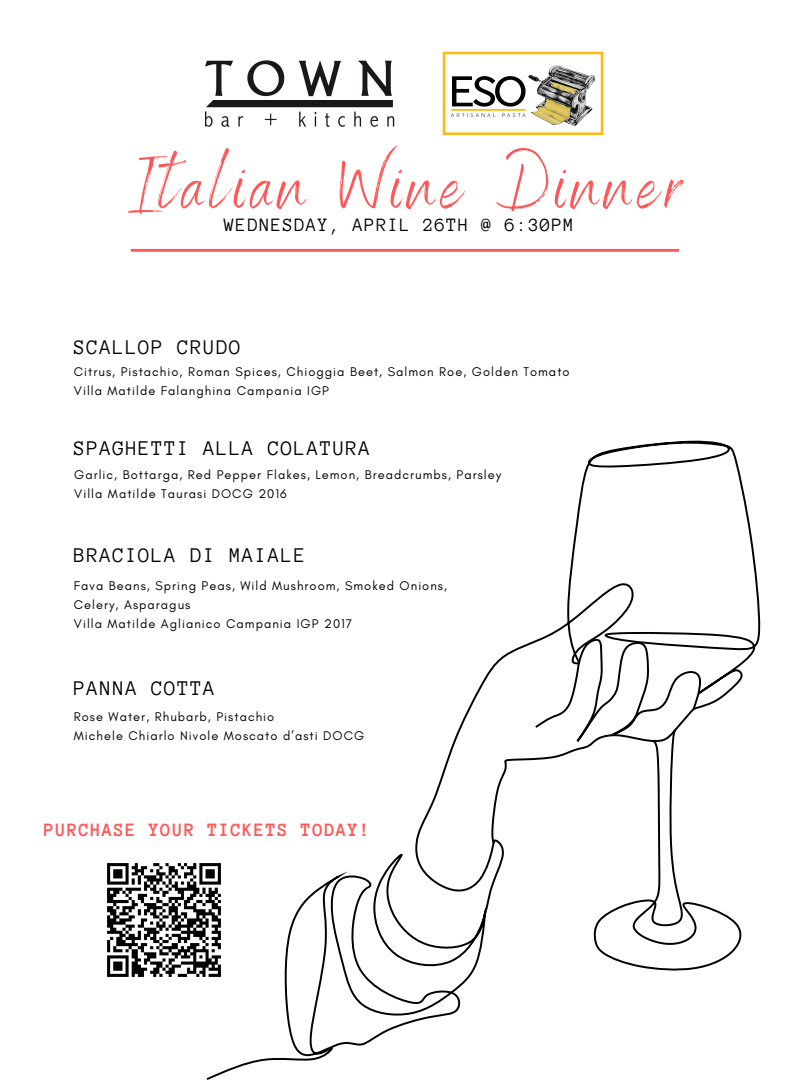
<style>
.page{position:relative;width:810px;height:1080px;background:#fff}
.page>*{position:absolute;margin:0;border:0;box-sizing:border-box;transform-origin:0 0}
.t1{font:75px "Benedict";letter-spacing:.08em;color:#ff5757}
.t2{font:21.38px "Anonymous Pro";letter-spacing:.06em;color:#000}
.t3{font:19.31px "Anonymous Pro";letter-spacing:.06em;color:#000}
.t4{font:700 19.31px "Anonymous Pro";letter-spacing:.06em;color:#ff5757}
.t5{font:12.81px/19.3px "Glacial Indifference";letter-spacing:.08em;color:#000}
</style>
<div class="page">
<svg style="left:207px;top:440px;width:553px;height:640px"></svg>
<svg style="left:533px;top:637px;width:170px;height:107px"></svg>
<svg style="left:592px;top:727px;width:154px;height:246px"></svg>
<img style="left:205px;top:60px;width:190px;height:67px">
<hr style="left:131px;top:249px;width:548px;height:3px;background:#ff5757">
<img style="left:442px;top:51px;width:162px;height:84px">
<img style="left:107px;top:860px;width:117px;height:120px">
<h1 class="t1" style="left:129px;top:137px;width:554px">Italian Wine Dinner</h1>
<h3 class="t3" style="left:224px;top:215px;width:351px">WEDNESDAY, APRIL 26TH @ 6:30PM</h3>
<h2 class="t2" style="left:74px;top:337px;width:169px">SCALLOP CRUDO</h2>
<p class="t5" style="left:74px;top:362px;width:497px">Citrus, Pistachio, Roman Spices, Chioggia Beet, Salmon Roe, Golden Tomato<br>Villa Matilde Falanghina Campania IGP</p>
<h2 class="t2" style="left:74px;top:437px;width:298px">SPAGHETTI ALLA COLATURA</h2>
<p class="t5" style="left:74px;top:465px;width:428px">Garlic, Bottarga, Red Pepper Flakes, Lemon, Breadcrumbs, Parsley<br>Villa Matilde Taurasi DOCG 2016</p>
<h2 class="t2" style="left:74px;top:544px;width:233px">BRACIOLA DI MAIALE</h2>
<p class="t5" style="left:74px;top:576px;width:375px">Fava Beans, Spring Peas, Wild Mushroom, Smoked Onions,<br>Celery, Asparagus<br>Villa Matilde Aglianico Campania IGP 2017</p>
<h2 class="t2" style="left:74px;top:678px;width:143px">PANNA COTTA</h2>
<p class="t5" style="left:74px;top:707px;width:292px">Rose Water, Rhubarb, Pistachio<br>Michele Chiarlo Nivole Moscato d’asti DOCG</p>
<h3 class="t4" style="left:44px;top:820px;width:328px">PURCHASE YOUR TICKETS TODAY!</h3>
</div>
